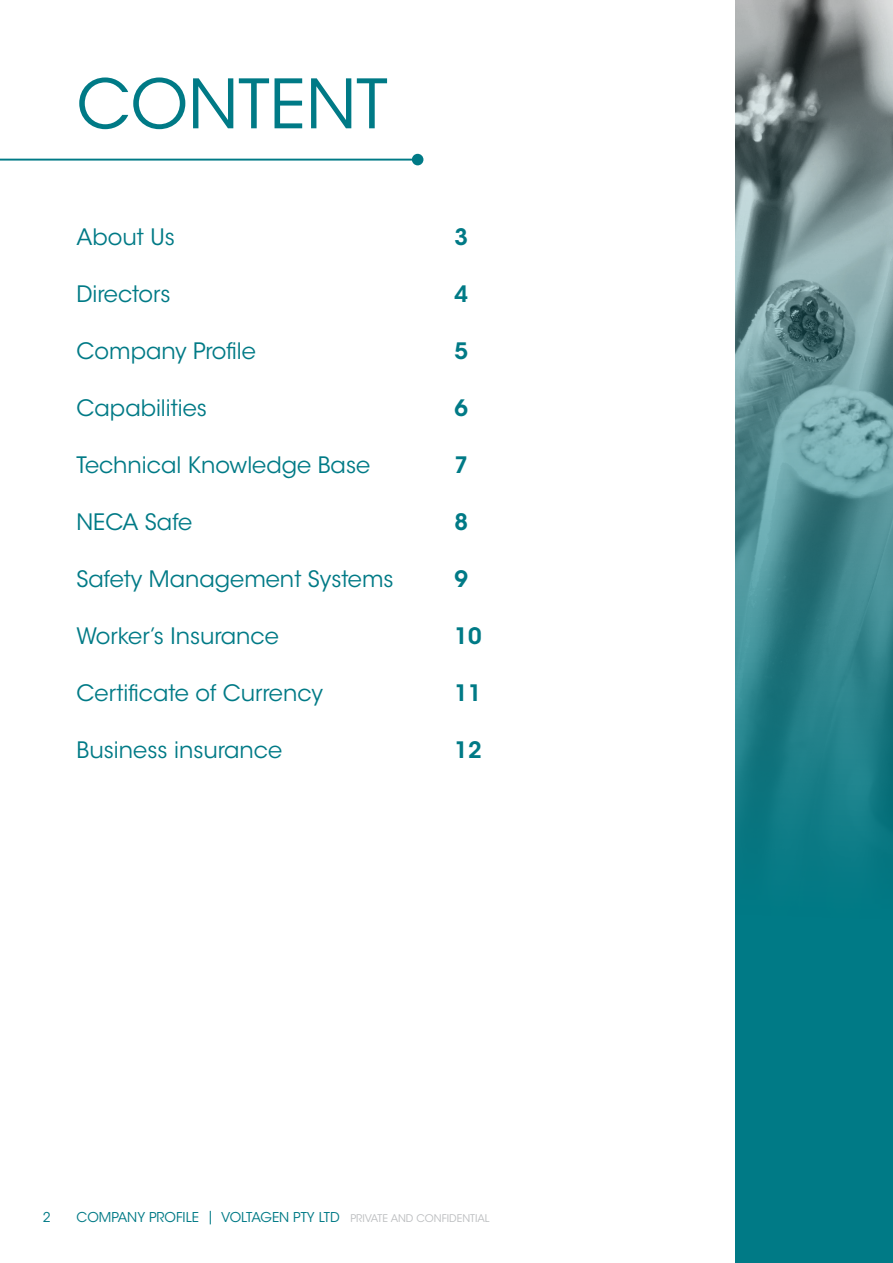
<style>
.page{position:relative;width:893px;height:1263px;background:#fff}
.page>*{position:absolute;margin:0;border:0;box-sizing:border-box;transform-origin:0 0}
.t1{font:67.5px "ITC Avant Garde Std";color:#007a86}
.t2{font:22.5px "ITC Avant Garde Std";color:#007a86}
.t3{font:600 22.5px "ITC Avant Garde Std";color:#007a86}
.t4{font:13.5px "ITC Avant Garde Std";color:#007a86}
.s1{font-size:10.5px;color:#bcbec0}
</style>
<div class="page">
<svg style="left:0;top:154px;width:423px;height:11px"></svg>
<div style="left:735px;top:0;width:158px;height:1263px;background:#007a86"></div>
<img style="left:735px;top:0;width:158px;height:862px">
<h1 class="t1" style="left:77px;top:63px;width:312px">CONTENT</h1>
<p class="t2" style="left:77px;top:223px;width:100px">About Us</p>
<p class="t3" style="left:455px;top:222px;width:15px">3</p>
<p class="t2" style="left:77px;top:280px;width:96px">Directors</p>
<p class="t3" style="left:455px;top:279px;width:15px">4</p>
<p class="t2" style="left:77px;top:337px;width:181px">Company Profile</p>
<p class="t3" style="left:455px;top:336px;width:15px">5</p>
<p class="t2" style="left:77px;top:394px;width:132px">Capabilities</p>
<p class="t3" style="left:455px;top:393px;width:15px">6</p>
<p class="t2" style="left:77px;top:451px;width:295px">Technical Knowledge Base</p>
<p class="t3" style="left:455px;top:450px;width:15px">7</p>
<p class="t2" style="left:77px;top:508px;width:117px">NECA Safe</p>
<p class="t3" style="left:455px;top:507px;width:15px">8</p>
<p class="t2" style="left:77px;top:565px;width:319px">Safety Management Systems</p>
<p class="t3" style="left:455px;top:564px;width:15px">9</p>
<p class="t2" style="left:77px;top:622px;width:204px">Worker’s Insurance</p>
<p class="t3" style="left:455px;top:621px;width:29px">10</p>
<p class="t2" style="left:77px;top:679px;width:248px">Certificate of Currency</p>
<p class="t3" style="left:455px;top:678px;width:29px">11</p>
<p class="t2" style="left:77px;top:736px;width:207px">Business insurance</p>
<p class="t3" style="left:455px;top:735px;width:29px">12</p>
<p class="t4" style="left:43px;top:1209px;width:9px">2</p>
<p class="t4" style="left:77px;top:1209px;width:415px">COMPANY PROFILE | VOLTAGEN PTY LTD <span class="s1">PRIVATE AND CONFIDENTIAL</span></p>
</div>
